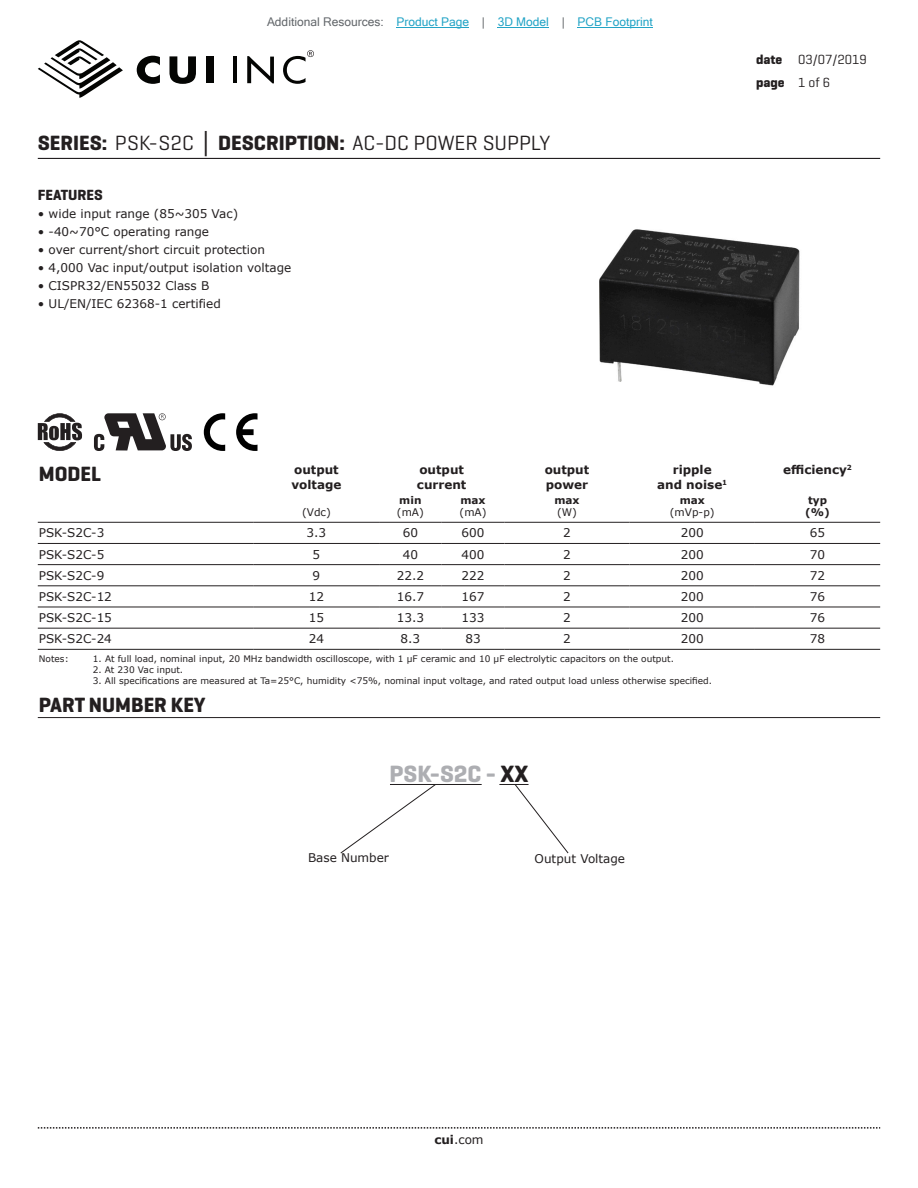
<style>
.page{position:relative;width:918px;height:1188px;background:#fff}
.page>*{position:absolute;margin:0;border:0;box-sizing:border-box;transform-origin:0 0}
.t1{font:700 24px "Geogrotesque";color:#adaeb2}
.t2{font:21px "Geogrotesque";color:#231f20}
.t3{font:700 21px "Geogrotesque";color:#231f20}
.t4{font:700 15px "Geogrotesque";color:#231f20}
.t5{font:13.5px/22.5px "Geogrotesque";color:#231f20}
.t6{font:12px "Verdana";color:#231f20}
.t7{font:700 12px/14.4px "Verdana";color:#231f20}
.t8{font:12px "Microsoft Sans Serif";color:#23a4c6}
.t9{font:10.5px "Verdana";color:#231f20}
.t10{font:700 10.5px/12.6px "Verdana";color:#231f20}
.t11{font:9px "Verdana";color:#231f20}
.s1{color:#63676b}
.s2{font-weight:700}
.s3{font-family:"Verdana";font-weight:700}
.s4{color:#231f20}
</style>
<div class="page">
<svg style="left:38px;top:1127px;width:842px;height:2px"></svg>
<hr style="left:38px;top:158px;width:842px;height:1px;background:#231f20">
<svg style="left:38px;top:40px;width:85px;height:58px"></svg>
<hr style="left:233px;top:56px;width:3px;height:27px;background:#040503">
<svg style="left:247px;top:56px;width:27px;height:27px"></svg>
<svg style="left:137px;top:56px;width:23px;height:28px"></svg>
<svg style="left:169px;top:56px;width:27px;height:28px"></svg>
<div style="left:206px;top:56px;width:8px;height:27px;background:#040503"></div>
<svg style="left:283px;top:50px;width:31px;height:34px"></svg>
<hr style="left:38px;top:522px;width:216px;height:1px;background:#231f20">
<hr style="left:254px;top:522px;width:125px;height:1px;background:#231f20">
<hr style="left:379px;top:522px;width:63px;height:1px;background:#231f20">
<hr style="left:442px;top:522px;width:62px;height:1px;background:#231f20">
<hr style="left:504px;top:522px;width:126px;height:1px;background:#231f20">
<hr style="left:630px;top:522px;width:125px;height:1px;background:#231f20">
<hr style="left:755px;top:522px;width:125px;height:1px;background:#231f20">
<hr style="left:38px;top:543px;width:216px;height:1px;background:#231f20">
<hr style="left:254px;top:543px;width:125px;height:1px;background:#231f20">
<hr style="left:379px;top:543px;width:63px;height:1px;background:#231f20">
<hr style="left:442px;top:543px;width:62px;height:1px;background:#231f20">
<hr style="left:504px;top:543px;width:126px;height:1px;background:#231f20">
<hr style="left:630px;top:543px;width:125px;height:1px;background:#231f20">
<hr style="left:755px;top:543px;width:125px;height:1px;background:#231f20">
<hr style="left:38px;top:564px;width:216px;height:1px;background:#231f20">
<hr style="left:254px;top:564px;width:125px;height:1px;background:#231f20">
<hr style="left:379px;top:564px;width:63px;height:1px;background:#231f20">
<hr style="left:442px;top:564px;width:62px;height:1px;background:#231f20">
<hr style="left:504px;top:564px;width:126px;height:1px;background:#231f20">
<hr style="left:630px;top:564px;width:125px;height:1px;background:#231f20">
<hr style="left:755px;top:564px;width:125px;height:1px;background:#231f20">
<hr style="left:38px;top:585px;width:216px;height:1px;background:#231f20">
<hr style="left:254px;top:585px;width:125px;height:1px;background:#231f20">
<hr style="left:379px;top:585px;width:63px;height:1px;background:#231f20">
<hr style="left:442px;top:585px;width:62px;height:1px;background:#231f20">
<hr style="left:504px;top:585px;width:126px;height:1px;background:#231f20">
<hr style="left:630px;top:585px;width:125px;height:1px;background:#231f20">
<hr style="left:755px;top:585px;width:125px;height:1px;background:#231f20">
<hr style="left:38px;top:607px;width:216px;height:1px;background:#231f20">
<hr style="left:254px;top:607px;width:125px;height:1px;background:#231f20">
<hr style="left:379px;top:607px;width:63px;height:1px;background:#231f20">
<hr style="left:442px;top:607px;width:62px;height:1px;background:#231f20">
<hr style="left:504px;top:607px;width:126px;height:1px;background:#231f20">
<hr style="left:630px;top:607px;width:125px;height:1px;background:#231f20">
<hr style="left:755px;top:607px;width:125px;height:1px;background:#231f20">
<hr style="left:38px;top:628px;width:216px;height:1px;background:#231f20">
<hr style="left:254px;top:628px;width:125px;height:1px;background:#231f20">
<hr style="left:379px;top:628px;width:63px;height:1px;background:#231f20">
<hr style="left:442px;top:628px;width:62px;height:1px;background:#231f20">
<hr style="left:504px;top:628px;width:126px;height:1px;background:#231f20">
<hr style="left:630px;top:628px;width:125px;height:1px;background:#231f20">
<hr style="left:755px;top:628px;width:125px;height:1px;background:#231f20">
<hr style="left:38px;top:649px;width:216px;height:1px;background:#231f20">
<hr style="left:254px;top:649px;width:125px;height:1px;background:#231f20">
<hr style="left:379px;top:649px;width:63px;height:1px;background:#231f20">
<hr style="left:442px;top:649px;width:62px;height:1px;background:#231f20">
<hr style="left:504px;top:649px;width:126px;height:1px;background:#231f20">
<hr style="left:630px;top:649px;width:125px;height:1px;background:#231f20">
<hr style="left:755px;top:649px;width:125px;height:1px;background:#231f20">
<img style="left:599px;top:229px;width:201px;height:157px">
<svg style="left:94px;top:413px;width:98px;height:38px"></svg>
<svg style="left:38px;top:413px;width:44px;height:38px"></svg>
<svg style="left:204px;top:413px;width:54px;height:38px"></svg>
<hr style="left:38px;top:717px;width:842px;height:1px;background:#231f20">
<hr style="left:390px;top:784px;width:92px;height:1px;background:#231f20">
<svg style="left:340px;top:785px;width:96px;height:69px"></svg>
<hr style="left:499px;top:784px;width:30px;height:1px;background:#231f20">
<svg style="left:515px;top:784px;width:54px;height:70px"></svg>
<hr style="left:397px;top:27px;width:72px;height:1px;background:#23a4c6">
<hr style="left:498px;top:27px;width:51px;height:1px;background:#23a4c6">
<hr style="left:578px;top:27px;width:75px;height:1px;background:#23a4c6">
<p class="t8" style="left:267px;top:15px;width:387px"><span class="s1">Additional Resources:</span> Product Page <span class="s1">|</span> 3D Model <span class="s1">|</span> PCB Footprint</p>
<h2 class="t2" style="left:38px;top:130px;width:514px"><span class="s2">SERIES:</span> PSK-S2C <span class="s3">│</span> <span class="s2">DESCRIPTION:</span> AC-DC POWER SUPPLY</h2>
<p class="t4" style="left:38px;top:186px;width:67px">FEATURES</p>
<p class="t6" style="left:38px;top:206px;width:202px">• wide input range (85~305 Vac)</p>
<p class="t6" style="left:38px;top:224px;width:173px">• -40~70°C operating range</p>
<p class="t6" style="left:38px;top:242px;width:229px">• over current/short circuit protection</p>
<p class="t6" style="left:38px;top:260px;width:255px">• 4,000 Vac input/output isolation voltage</p>
<p class="t6" style="left:38px;top:278px;width:173px">• CISPR32/EN55032 Class B</p>
<p class="t6" style="left:38px;top:296px;width:185px">• UL/EN/IEC 62368-1 certified</p>
<p class="t5" style="left:756px;top:48px;width:112px"><span class="s2">date</span> 03/07/2019 <span class="s2">page</span> 1 of 6</p>
<h2 class="t3" style="left:39px;top:461px;width:64px">MODEL</h2>
<p class="t7" style="left:291px;top:462px;width:51px">output voltage</p>
<p class="t7" style="left:417px;top:462px;width:51px">output current</p>
<p class="t7" style="left:545px;top:462px;width:46px">output power</p>
<p class="t7" style="left:657px;top:462px;width:72px;text-align:center">ripple<br>and noise<sup>1</sup></p>
<p class="t7" style="left:783px;top:462px;width:70px">efficiency<sup>2</sup></p>
<p class="t9" style="left:302px;top:505px;width:30px">(Vdc)</p>
<p class="t10" style="left:399px;top:493px;width:24px">min</p>
<p class="t9" style="left:397px;top:505px;width:28px">(mA)</p>
<p class="t10" style="left:805px;top:493px;width:26px">typ (%)</p>
<p class="t10" style="left:460px;top:493px;width:27px">max</p>
<p class="t9" style="left:460px;top:505px;width:28px">(mA)</p>
<p class="t10" style="left:554px;top:493px;width:27px">max</p>
<p class="t9" style="left:557px;top:505px;width:21px">(W)</p>
<p class="t10" style="left:680px;top:493px;width:27px">max</p>
<p class="t9" style="left:670px;top:505px;width:46px">(mVp-p)</p>
<p class="t6" style="left:39px;top:525px;width:67px">PSK-S2C-3</p>
<p class="t6" style="left:307px;top:525px;width:21px">3.3</p>
<p class="t6" style="left:403px;top:525px;width:17px">60</p>
<p class="t6" style="left:462px;top:525px;width:24px">600</p>
<p class="t6" style="left:563px;top:525px;width:9px">2</p>
<p class="t6" style="left:681px;top:525px;width:24px">200</p>
<p class="t6" style="left:810px;top:525px;width:17px">65</p>
<p class="t6" style="left:39px;top:546px;width:67px">PSK-S2C-5</p>
<p class="t6" style="left:313px;top:546px;width:9px">5</p>
<p class="t6" style="left:403px;top:546px;width:17px">40</p>
<p class="t6" style="left:462px;top:546px;width:24px">400</p>
<p class="t6" style="left:563px;top:546px;width:9px">2</p>
<p class="t6" style="left:681px;top:546px;width:24px">200</p>
<p class="t6" style="left:810px;top:546px;width:17px">70</p>
<p class="t6" style="left:39px;top:567px;width:67px">PSK-S2C-9</p>
<p class="t6" style="left:313px;top:567px;width:9px">9</p>
<p class="t6" style="left:397px;top:567px;width:29px">22.2</p>
<p class="t6" style="left:462px;top:567px;width:24px">222</p>
<p class="t6" style="left:563px;top:567px;width:9px">2</p>
<p class="t6" style="left:681px;top:567px;width:24px">200</p>
<p class="t6" style="left:810px;top:567px;width:17px">72</p>
<p class="t6" style="left:39px;top:588px;width:75px">PSK-S2C-12</p>
<p class="t6" style="left:309px;top:588px;width:17px">12</p>
<p class="t6" style="left:397px;top:588px;width:29px">16.7</p>
<p class="t6" style="left:462px;top:588px;width:24px">167</p>
<p class="t6" style="left:563px;top:588px;width:9px">2</p>
<p class="t6" style="left:681px;top:588px;width:24px">200</p>
<p class="t6" style="left:810px;top:588px;width:17px">76</p>
<p class="t6" style="left:39px;top:610px;width:75px">PSK-S2C-15</p>
<p class="t6" style="left:309px;top:610px;width:17px">15</p>
<p class="t6" style="left:397px;top:610px;width:29px">13.3</p>
<p class="t6" style="left:462px;top:610px;width:24px">133</p>
<p class="t6" style="left:563px;top:610px;width:9px">2</p>
<p class="t6" style="left:681px;top:610px;width:24px">200</p>
<p class="t6" style="left:810px;top:610px;width:17px">76</p>
<p class="t6" style="left:39px;top:631px;width:75px">PSK-S2C-24</p>
<p class="t6" style="left:309px;top:631px;width:17px">24</p>
<p class="t6" style="left:401px;top:631px;width:21px">8.3</p>
<p class="t6" style="left:465px;top:631px;width:17px">83</p>
<p class="t6" style="left:563px;top:631px;width:9px">2</p>
<p class="t6" style="left:681px;top:631px;width:24px">200</p>
<p class="t6" style="left:810px;top:631px;width:17px">78</p>
<p class="t11" style="left:39px;top:653px;width:31px">Notes:</p>
<p class="t11" style="left:93px;top:653px;width:583px">1. At full load, nominal input, 20 MHz bandwidth oscilloscope, with 1 µF ceramic and 10 µF electrolytic capacitors on the output.</p>
<p class="t11" style="left:93px;top:664px;width:92px">2. At 230 Vac input.</p>
<p class="t11" style="left:93px;top:674px;width:621px">3. All specifications are measured at Ta=25°C, humidity &lt;75%, nominal input voltage, and rated output load unless otherwise specified.</p>
<h2 class="t3" style="left:39px;top:691px;width:168px">PART NUMBER KEY</h2>
<h1 class="t1" style="left:390px;top:759px;width:140px">PSK-S2C - <span class="s4">XX</span></h1>
<p class="t6" style="left:308px;top:850px;width:83px">Base Number</p>
<p class="t6" style="left:535px;top:850px;width:92px">Output Voltage</p>
<p class="t6" style="left:434px;top:1131px;width:51px"><span class="s2">cui</span>.com</p>
</div>
